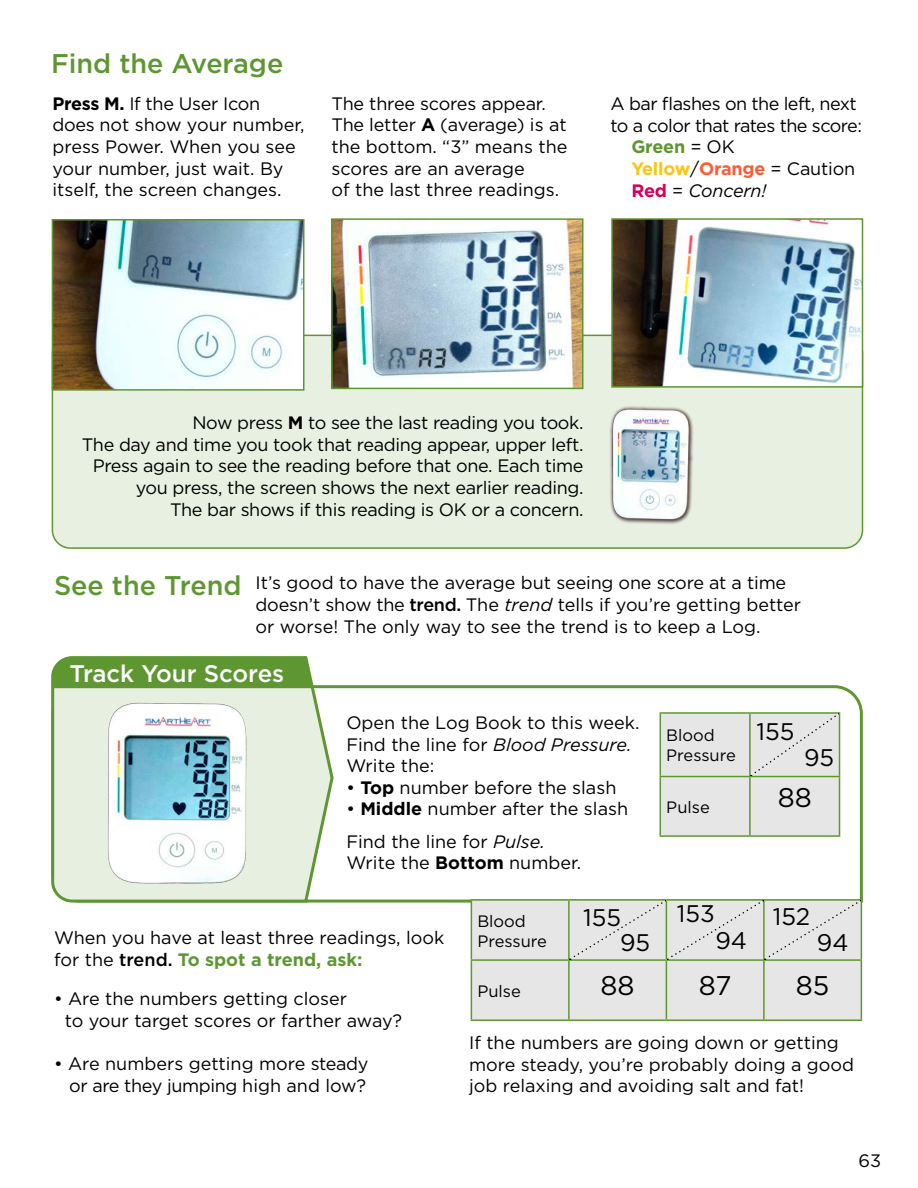
<style>
.page{position:relative;width:918px;height:1188px;background:#fff}
.page>*{position:absolute;margin:0;border:0;box-sizing:border-box;transform-origin:0 0}
.t1{font:500 27px "Gotham";color:#5e9732}
.t2{font:27px "Gotham";color:#000}
.t3{font:24px "Gotham";color:#000}
.t4{font:500 24px "Gotham";color:#fff}
.t5{font:18px/21.6px "Gotham";letter-spacing:-.01em;color:#000}
.t6{font:18px/21.6px "Gotham";letter-spacing:-.03em;color:#000}
.t7{font:italic 18px "Gotham";letter-spacing:-.01em;color:#000}
.t8{font:700 18px "Gotham";letter-spacing:-.01em;color:#5e9732}
.t9{font:16.5px/19.8px "Gotham";color:#000}
.s1{font-weight:700}
.s2{font-weight:400;color:#000}
.s3{font-weight:700;color:#fec40e}
.s4{font-weight:700;color:#ff5b35}
.s5{font-weight:700;font-style:normal;color:#d80056}
.s6{font-style:normal}
.s7{font-weight:500}
.s8{font-style:italic}
.s9{font-weight:700;color:#5e9732}
</style>
<div class="page">
<div style="left:52px;top:335px;width:811px;height:213px;background:#e8f0e2;border-radius:18px"></div>
<svg style="left:335px;top:685px;width:528px;height:219px"></svg>
<hr style="left:660px;top:712px;width:90px;height:2px;background:#5e9732">
<hr style="left:750px;top:712px;width:90px;height:2px;background:#5e9732">
<hr style="left:660px;top:835px;width:90px;height:2px;background:#5e9732">
<hr style="left:750px;top:835px;width:90px;height:2px;background:#5e9732">
<svg style="left:660px;top:713px;width:180px;height:123px;background:#dce0d9"></svg>
<div style="left:472px;top:901px;width:389px;height:118px;background:#e6e6e6"></div>
<hr style="left:471px;top:901px;width:1px;height:58px;background:#5e9732">
<hr style="left:471px;top:899px;width:98px;height:2px;background:#5e9732">
<hr style="left:568px;top:901px;width:2px;height:58px;background:#5e9732">
<hr style="left:569px;top:899px;width:97px;height:2px;background:#5e9732">
<hr style="left:666px;top:899px;width:98px;height:2px;background:#5e9732">
<hr style="left:764px;top:899px;width:98px;height:2px;background:#5e9732">
<hr style="left:471px;top:961px;width:1px;height:58px;background:#5e9732">
<hr style="left:471px;top:959px;width:98px;height:2px;background:#5e9732">
<hr style="left:471px;top:1019px;width:98px;height:2px;background:#5e9732">
<hr style="left:568px;top:961px;width:2px;height:58px;background:#5e9732">
<hr style="left:569px;top:959px;width:97px;height:2px;background:#5e9732">
<hr style="left:666px;top:959px;width:98px;height:2px;background:#5e9732">
<hr style="left:764px;top:959px;width:98px;height:2px;background:#5e9732">
<hr style="left:666px;top:961px;width:1px;height:58px;background:#5e9732">
<hr style="left:763px;top:961px;width:2px;height:58px;background:#5e9732">
<hr style="left:861px;top:961px;width:1px;height:58px;background:#5e9732">
<hr style="left:569px;top:1019px;width:97px;height:2px;background:#5e9732">
<hr style="left:666px;top:1019px;width:98px;height:2px;background:#5e9732">
<hr style="left:764px;top:1019px;width:98px;height:2px;background:#5e9732">
<div style="left:570px;top:901px;width:292px;height:59px;background:#e6e6e6"></div>
<svg style="left:51px;top:656px;width:284px;height:247px;background:#dee9d4"></svg>
<div style="left:53px;top:658px;width:259px;height:30px;background:#5e9732"></div>
<img style="left:55px;top:222px;width:246px;height:166px">
<div style="left:52px;top:219px;width:252px;height:172px;border:2px solid #5e9732"></div>
<img style="left:614px;top:221px;width:246px;height:164px">
<div style="left:611px;top:218px;width:252px;height:170px;border:2px solid #5e9732"></div>
<img style="left:334px;top:221px;width:247px;height:165px">
<div style="left:331px;top:218px;width:253px;height:171px;border:2px solid #5e9732"></div>
<img style="left:609px;top:406px;width:84px;height:118px">
<img style="left:104px;top:701px;width:146px;height:183px">
<p class="t1" style="left:51px;top:45px;width:234px">Find the Average</p>
<p class="t5" style="left:52px;top:92px;width:253px"><span class="s1">Press M.</span> If the User Icon does not show your number, press Power. When you see your number, just wait. By itself, the screen changes.</p>
<p class="t5" style="left:332px;top:92px;width:216px">The three scores appear.</p>
<p class="t5" style="left:332px;top:114px;width:237px;text-align:justify">The letter <span class="s1">A</span> (average) is at the bottom. “3” means the scores are an average</p>
<p class="t5" style="left:332px;top:179px;width:229px">of the last three readings.</p>
<p class="t6" style="left:610px;top:93px;width:253px">A bar flashes on the left, next to a color that rates the score:</p>
<p class="t8" style="left:631px;top:135px;width:105px">Green <span class="s2">= OK</span></p>
<p class="t5" style="left:631px;top:157px;width:225px"><span class="s3">Yellow</span>/<span class="s4">Orange</span> = Caution</p>
<p class="t7" style="left:631px;top:179px;width:136px"><span class="s5">Red</span> <span class="s6">=</span> Concern!</p>
<p class="t5" style="left:192px;top:412px;width:393px">Now press <span class="s1">M</span> to see the last reading you took.</p>
<p class="t5" style="left:82px;top:433px;width:503px">The day and time you took that reading appear, upper left.</p>
<p class="t5" style="left:93px;top:455px;width:492px">Press again to see the reading before that one. Each time</p>
<p class="t5" style="left:136px;top:476px;width:449px">you press, the screen shows the next earlier reading.</p>
<p class="t5" style="left:170px;top:498px;width:415px">The bar shows if this reading is OK or a concern.</p>
<p class="t1" style="left:54px;top:567px;width:189px">See the Trend</p>
<p class="t5" style="left:255px;top:572px;width:532px">It’s good to have the average but seeing one score at a time</p>
<p class="t5" style="left:255px;top:593px;width:547px">doesn’t show the <span class="s7">trend.</span> The <span class="s8">trend</span> tells if you’re getting better</p>
<p class="t5" style="left:255px;top:615px;width:507px">or worse! The only way to see the trend is to keep a Log.</p>
<p class="t4" style="left:69px;top:657px;width:216px">Track Your Scores</p>
<p class="t5" style="left:346px;top:711px;width:295px">Open the Log Book to this week.<br>Find the line for <span class="s8">Blood Pressure.<br></span>Write the:</p>
<p class="t5" style="left:346px;top:776px;width:272px">• <span class="s1">Top</span> number before the slash</p>
<p class="t5" style="left:346px;top:798px;width:283px">• <span class="s1">Middle</span> number after the slash</p>
<p class="t5" style="left:346px;top:830px;width:200px">Find the line for <span class="s8">Pulse.</span></p>
<p class="t5" style="left:346px;top:852px;width:236px">Write the <span class="s1">Bottom</span> number.</p>
<p class="t9" style="left:666px;top:725px;width:71px">Blood<br>Pressure</p>
<p class="t9" style="left:666px;top:797px;width:45px">Pulse</p>
<p class="t3" style="left:756px;top:717px;width:39px">155</p>
<p class="t3" style="left:804px;top:742px;width:32px">95</p>
<p class="t2" style="left:778px;top:780px;width:36px">88</p>
<p class="t5" style="left:54px;top:927px;width:392px">When you have at least three readings, look for the <span class="s7">trend.</span> <span class="s9">To spot a trend, ask:</span></p>
<p class="t5" style="left:54px;top:988px;width:295px">• Are the numbers getting closer</p>
<p class="t5" style="left:65px;top:1009px;width:339px">to your target scores or farther away?</p>
<p class="t5" style="left:54px;top:1053px;width:316px">• Are numbers getting more steady</p>
<p class="t5" style="left:69px;top:1074px;width:299px">or are they jumping high and low?</p>
<p class="t3" style="left:677px;top:898px;width:39px">153</p>
<p class="t3" style="left:773px;top:901px;width:39px">152</p>
<p class="t3" style="left:715px;top:925px;width:33px">94</p>
<p class="t3" style="left:817px;top:927px;width:33px">94</p>
<p class="t3" style="left:583px;top:902px;width:39px">155</p>
<p class="t9" style="left:477px;top:911px;width:71px">Blood<br>Pressure</p>
<p class="t9" style="left:477px;top:981px;width:45px">Pulse</p>
<p class="t2" style="left:601px;top:968px;width:36px">88</p>
<p class="t2" style="left:699px;top:968px;width:34px">87</p>
<p class="t2" style="left:796px;top:968px;width:35px">85</p>
<p class="t3" style="left:620px;top:927px;width:32px">95</p>
<p class="t5" style="left:469px;top:1032px;width:386px">If the numbers are going down or getting more steady, you’re probably doing a good job relaxing and avoiding salt and fat!</p>
<p class="t5" style="left:859px;top:1149px;width:24px">63</p>
</div>
